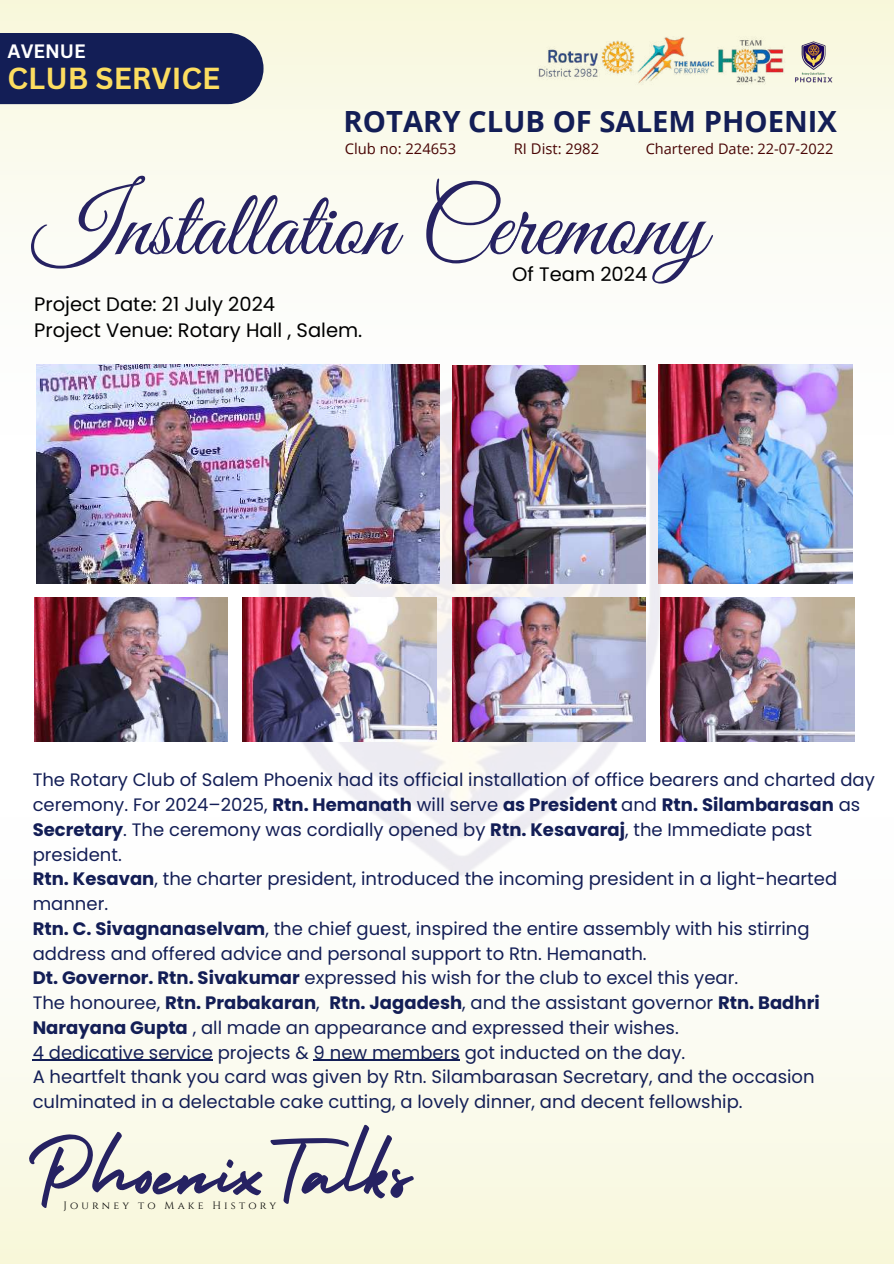
<style>
.page{position:relative;width:894px;height:1264px;background:#fff}
.page>*{position:absolute;margin:0;border:0;box-sizing:border-box;transform-origin:0 0}
.t1{font:95.55px "Holiday";color:#262262}
.t2{font:93.9px "Great Vibes";color:#262262}
.t3{font:700 29.55px "Canva Sans";color:#fcdd60}
.t4{font:700 29.25px "Open Sans";color:#131e56}
.t5{font:19.5px/26px "Poppins";color:#000}
.t6{font:700 18.9px "Canva Sans";color:#fff}
.t7{font:18px/24.8px "Poppins";color:#131e56}
.t8{font:14.7px "Open Sans";color:#480404}
.t9{font:14.55px "Open Sans";color:#480404}
.t10{font:10.65px "Cinzel";letter-spacing:.295em;color:#000}
.s1{font-weight:700}
</style>
<div class="page">
<div style="left:0;top:817px;width:893px;height:446px;background:linear-gradient(to bottom,#feffff,#f8f7dd)"></div>
<div style="left:0;top:0;width:893px;height:434px;background:linear-gradient(to bottom,#f8f8df,#fdfdff)"></div>
<img style="left:241px;top:371px;width:436px;height:522px">
<img style="left:532px;top:33px;width:253px;height:61px">
<img style="left:790px;top:41px;width:46px;height:43px">
<div style="left:0;top:33px;width:263px;height:71px;background:#131e56"></div>
<img style="left:452px;top:365px;width:193px;height:218px">
<img style="left:36px;top:364px;width:403px;height:219px">
<img style="left:658px;top:364px;width:194px;height:219px">
<img style="left:34px;top:597px;width:194px;height:144px">
<img style="left:242px;top:597px;width:194px;height:144px">
<img style="left:452px;top:597px;width:193px;height:144px">
<img style="left:660px;top:597px;width:193px;height:144px">
<hr style="left:33px;top:1059px;width:180px;height:1px;background:#131e56">
<hr style="left:313px;top:1059px;width:146px;height:1px;background:#131e56">
<p class="t6" style="left:8px;top:38px;width:80px">AVENUE</p>
<h3 class="t3" style="left:8px;top:58px;width:214px">CLUB SERVICE</h3>
<h3 class="t4" style="left:343px;top:101px;width:494px">ROTARY CLUB OF SALEM PHOENIX</h3>
<p class="t8" style="left:345px;top:138px;width:113px">Club no: 224653</p>
<p class="t8" style="left:513px;top:138px;width:87px">RI Dist: 2982</p>
<p class="t9" style="left:645px;top:139px;width:189px">Chartered Date: 22-07-2022</p>
<h2 class="t2" style="left:33px;top:174px;width:674px">Installation Ceremony</h2>
<p class="t5" style="left:512px;top:261px;width:136px">Of Team 2024</p>
<p class="t5" style="left:34px;top:291px;width:330px">Project Date: 21 July 2024<br>Project Venue: Rotary Hall , Salem.</p>
<p class="t7" style="left:33px;top:767px;width:843px">The Rotary Club of Salem Phoenix had its official installation of office bearers and charted day ceremony. For 2024–2025, <span class="s1">Rtn. Hemanath</span> will serve <span class="s1">as President</span> and <span class="s1">Rtn. Silambarasan</span> as <span class="s1">Secretary</span>. The ceremony was cordially opened by <span class="s1">Rtn. Kesavaraj</span>, the Immediate past president.<br><span class="s1">Rtn. Kesavan</span>, the charter president, introduced the incoming president in a light-hearted manner.<br><span class="s1">Rtn. C. Sivagnanaselvam</span>, the chief guest, inspired the entire assembly with his stirring address and offered advice and personal support to Rtn. Hemanath.<br><span class="s1">Dt. Governor. Rtn. Sivakumar</span> expressed his wish for the club to excel this year.<br>The honouree, <span class="s1">Rtn. Prabakaran</span>, <span class="s1">Rtn. Jagadesh</span>, and the assistant governor <span class="s1">Rtn. Badhri Narayana Gupta</span> , all made an appearance and expressed their wishes.<br>4 dedicative service projects &amp; 9 new members got inducted on the day.<br>A heartfelt thank you card was given by Rtn. Silambarasan Secretary, and the occasion culminated in a delectable cake cutting, a lovely dinner, and decent fellowship.</p>
<h1 class="t1" style="left:26px;top:1098px;width:386px">PhoenixTalks</h1>
<p class="t10" style="left:64px;top:1198px;width:214px">Journey to Make History</p>
</div>
